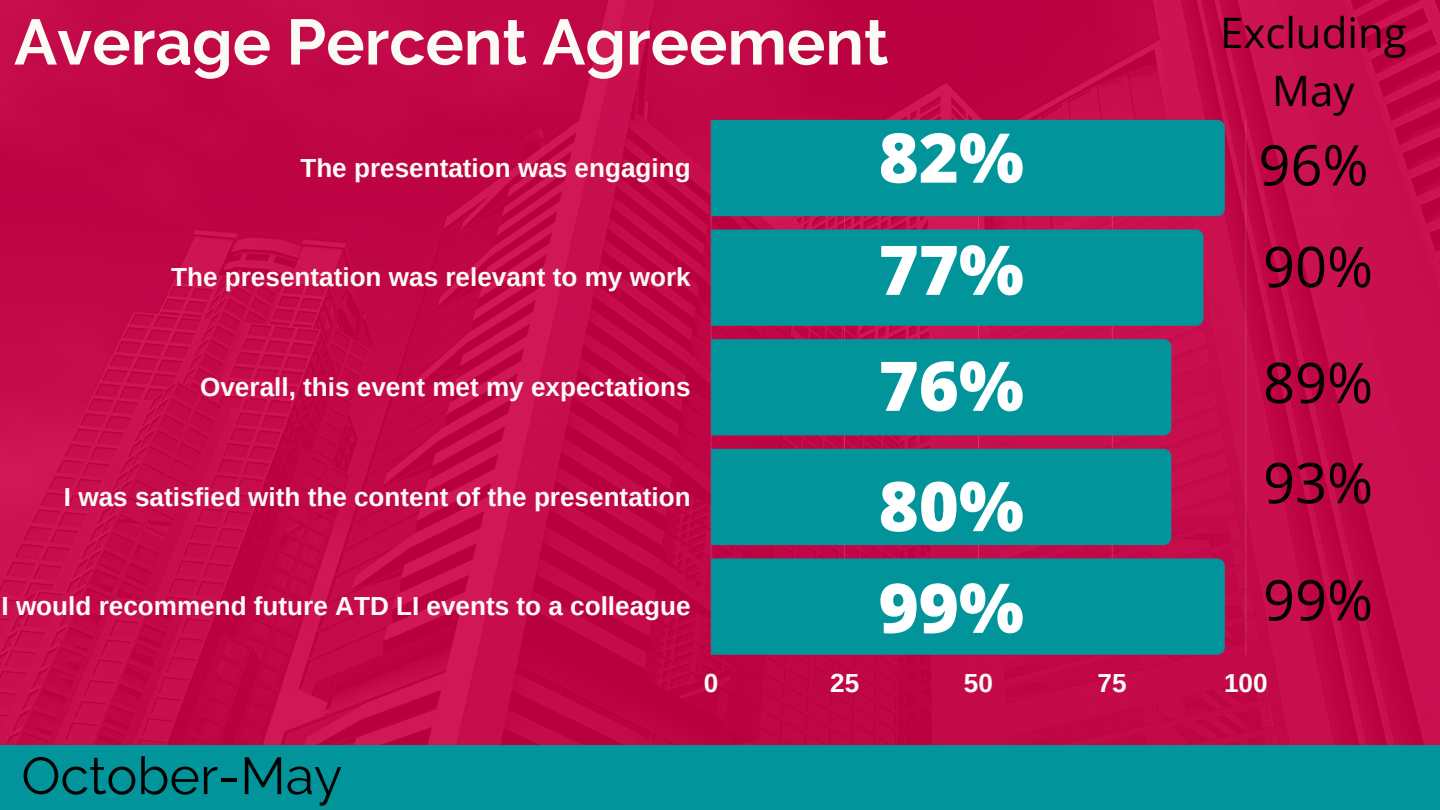
<style>
.page{position:relative;width:1440px;height:810px;background:#fff}
.page>*{position:absolute;margin:0;border:0;box-sizing:border-box;transform-origin:0 0}
.t1{font:800 68.6px/116.2px "Open Sans";color:#fff;text-align:justify}
.t2{font:700 64px "Raleway";color:#fbfbf5}
.t3{font:56px/101.7px "Open Sans";color:#000}
.t4{font:52px "Raleway";color:#000}
.t5{font:42px/58.5px "Open Sans";color:#000;text-align:center}
.t6{font:700 26.1px "Arimo";color:#fbfbf5}
</style>
<div class="page">
<img style="left:0;top:0;width:1440px;height:745px">
<div style="left:0;top:745px;width:1440px;height:65px;background:#01949a"></div>
<hr style="left:711px;top:120px;width:1px;height:535px;background:#fbfbf5;opacity:.25">
<hr style="left:844px;top:120px;width:1px;height:535px;background:#fbfbf5;opacity:.25">
<hr style="left:978px;top:120px;width:1px;height:535px;background:#fbfbf5;opacity:.25">
<hr style="left:1112px;top:120px;width:1px;height:535px;background:#fbfbf5;opacity:.25">
<hr style="left:1246px;top:120px;width:1px;height:535px;background:#c71854">
<div style="left:711px;top:120px;width:514px;height:96px;background:#01949a"></div>
<div style="left:711px;top:230px;width:492px;height:96px;background:#01949a"></div>
<div style="left:711px;top:339px;width:460px;height:96px;background:#01949a"></div>
<div style="left:711px;top:449px;width:460px;height:96px;background:#01949a"></div>
<div style="left:711px;top:558px;width:514px;height:97px;background:#01949a"></div>
<h2 class="t2" style="left:14px;top:4px;width:876px">Average Percent Agreement</h2>
<p class="t6" style="left:300px;top:153px;width:392px">The presentation was engaging</p>
<p class="t6" style="left:171px;top:263px;width:521px">The presentation was relevant to my work</p>
<p class="t6" style="left:200px;top:372px;width:492px">Overall, this event met my expectations</p>
<p class="t6" style="left:64px;top:482px;width:628px">I was satisfied with the content of the presentation</p>
<p class="t6" style="left:1px;top:592px;width:691px">I would recommend future ATD LI events to a colleague</p>
<h1 class="t1" style="left:879px;top:98px;width:147px">82% 77% 76% 80%</h1>
<h1 class="t1" style="left:879px;top:548px;width:147px">99%</h1>
<h3 class="t5" style="left:1220px;top:2px;width:188px">Excluding<br>May</h3>
<h3 class="t3" style="left:1258px;top:113px;width:116px">96%<br>90%</h3>
<h3 class="t3" style="left:1263px;top:331px;width:112px;line-height:100.1px">89%<br>93%</h3>
<h3 class="t3" style="left:1263px;top:548px;width:112px">99%</h3>
<h3 class="t4" style="left:21px;top:745px;width:322px">October-May</h3>
<p class="t6" style="left:704px;top:669px;width:16px">0</p>
<p class="t6" style="left:830px;top:669px;width:31px">25</p>
<p class="t6" style="left:964px;top:669px;width:31px">50</p>
<p class="t6" style="left:1098px;top:669px;width:31px">75</p>
<p class="t6" style="left:1224px;top:669px;width:45px">100</p>
</div>
